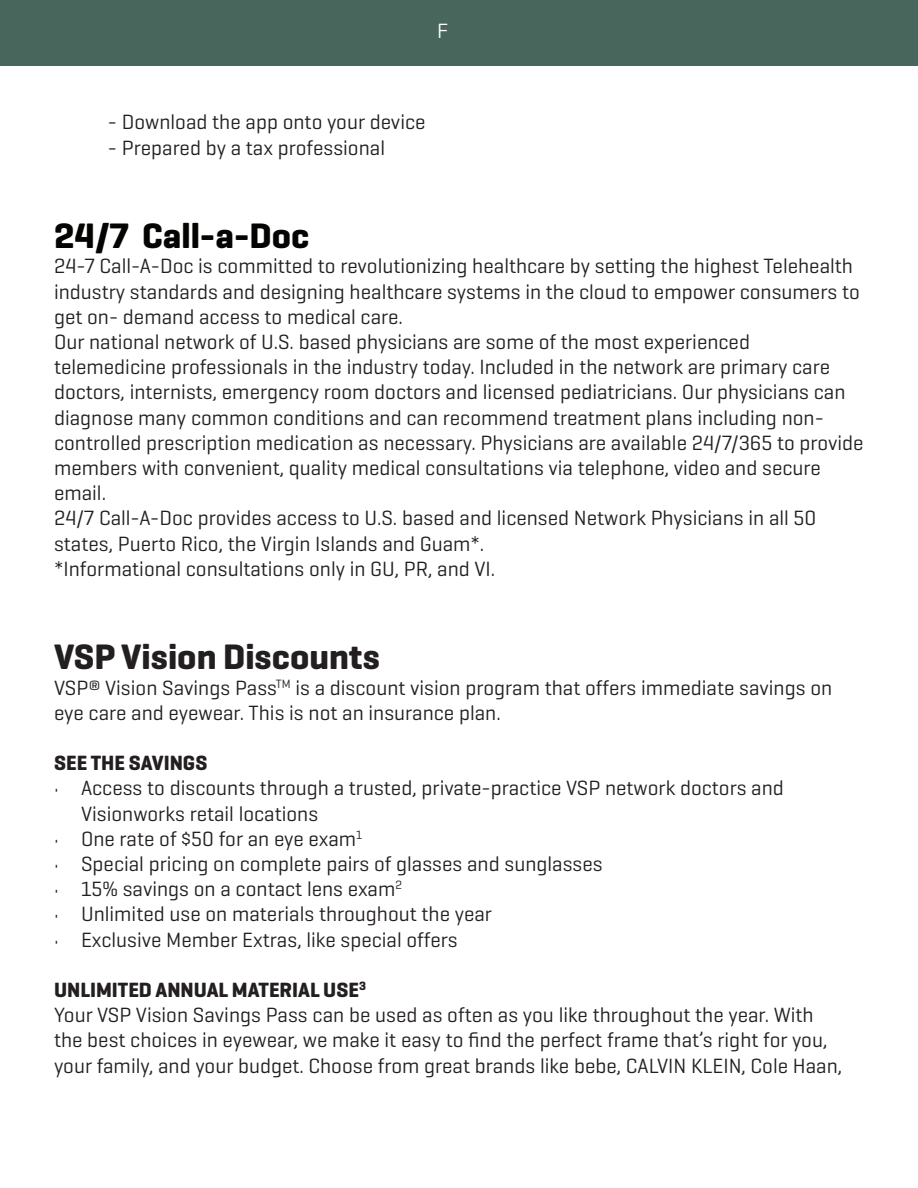
<style>
.page{position:relative;width:918px;height:1188px;background:#fff}
.page>*{position:absolute;margin:0;border:0;box-sizing:border-box;transform-origin:0 0}
.t1{font:700 36px "Geogrotesque";color:#231f20}
.t2{font:700 36px "Geogrotesque";color:#040503}
.t3{font:21px/25.2px "Geogrotesque";color:#231f20}
.t4{font:700 21px "Geogrotesque";color:#231f20}
.t5{font:21px "Geogrotesque";color:#fff}
.s1{font-size:18px}
</style>
<div class="page">
<div style="left:0;top:0;width:918px;height:65px;background:#48665c"></div>
<p class="t5" style="left:437px;top:18px;width:13px">F</p>
<p class="t3" style="left:108px;top:109px;width:319px">- Download the app onto your device</p>
<p class="t3" style="left:108px;top:134px;width:279px">- Prepared by a tax professional</p>
<p class="t2" style="left:54px;top:213px;width:257px">24/7 Call-a-Doc</p>
<p class="t3" style="left:54px;top:253px;width:807px">24-7 Call-A-Doc is committed to revolutionizing healthcare by setting the highest Telehealth industry standards and designing healthcare systems in the cloud to empower consumers to get on- demand access to medical care.</p>
<p class="t3" style="left:54px;top:329px;width:811px">Our national network of U.S. based physicians are some of the most experienced telemedicine professionals in the industry today. Included in the network are primary care doctors, internists, emergency room doctors and licensed pediatricians. Our physicians can diagnose many common conditions and can recommend treatment plans including non&shy;controlled prescription medication as necessary. Physicians are available 24/7/365 to provide members with convenient, quality medical consultations via telephone, video and secure email.</p>
<p class="t3" style="left:54px;top:505px;width:764px">24/7 Call-A-Doc provides access to U.S. based and licensed Network Physicians in all 50 states, Puerto Rico, the Virgin Islands and Guam*.</p>
<p class="t3" style="left:54px;top:555px;width:443px">*Informational consultations only in GU, PR, and VI.</p>
<p class="t1" style="left:54px;top:635px;width:327px">VSP Vision Discounts</p>
<p class="t3" style="left:54px;top:674px;width:780px">VSP® Vision Savings Pass<sup>TM</sup> is a discount vision program that offers immediate savings on eye care and eyewear. This is not an insurance plan.</p>
<p class="t4" style="left:54px;top:750px;width:155px">SEE THE SAVINGS</p>
<p class="t3" style="left:81px;top:775px;width:704px;text-indent:-27px"><span class="s1">•</span> Access to discounts through a trusted, private-practice VSP network doctors and<br>Visionworks retail locations</p>
<p class="t3" style="left:54px;top:825px;width:310px"><span class="s1">•</span> One rate of $50 for an eye exam<sup>1</sup></p>
<p class="t3" style="left:54px;top:851px;width:550px"><span class="s1">•</span> Special pricing on complete pairs of glasses and sunglasses</p>
<p class="t3" style="left:54px;top:876px;width:350px"><span class="s1">•</span> 15% savings on a contact lens exam<sup>2</sup></p>
<p class="t3" style="left:54px;top:901px;width:440px"><span class="s1">•</span> Unlimited use on materials throughout the year</p>
<p class="t3" style="left:54px;top:926px;width:405px"><span class="s1">•</span> Exclusive Member Extras, like special offers</p>
<p class="t4" style="left:54px;top:977px;width:314px">UNLIMITED ANNUAL MATERIAL USE<sup>3</sup></p>
<p class="t3" style="left:54px;top:1002px;width:790px">Your VSP Vision Savings Pass can be used as often as you like throughout the year. With the best choices in eyewear, we make it easy to find the perfect frame that’s right for you, your family, and your budget. Choose from great brands like bebe, CALVIN KLEIN, Cole Haan,</p>
</div>
